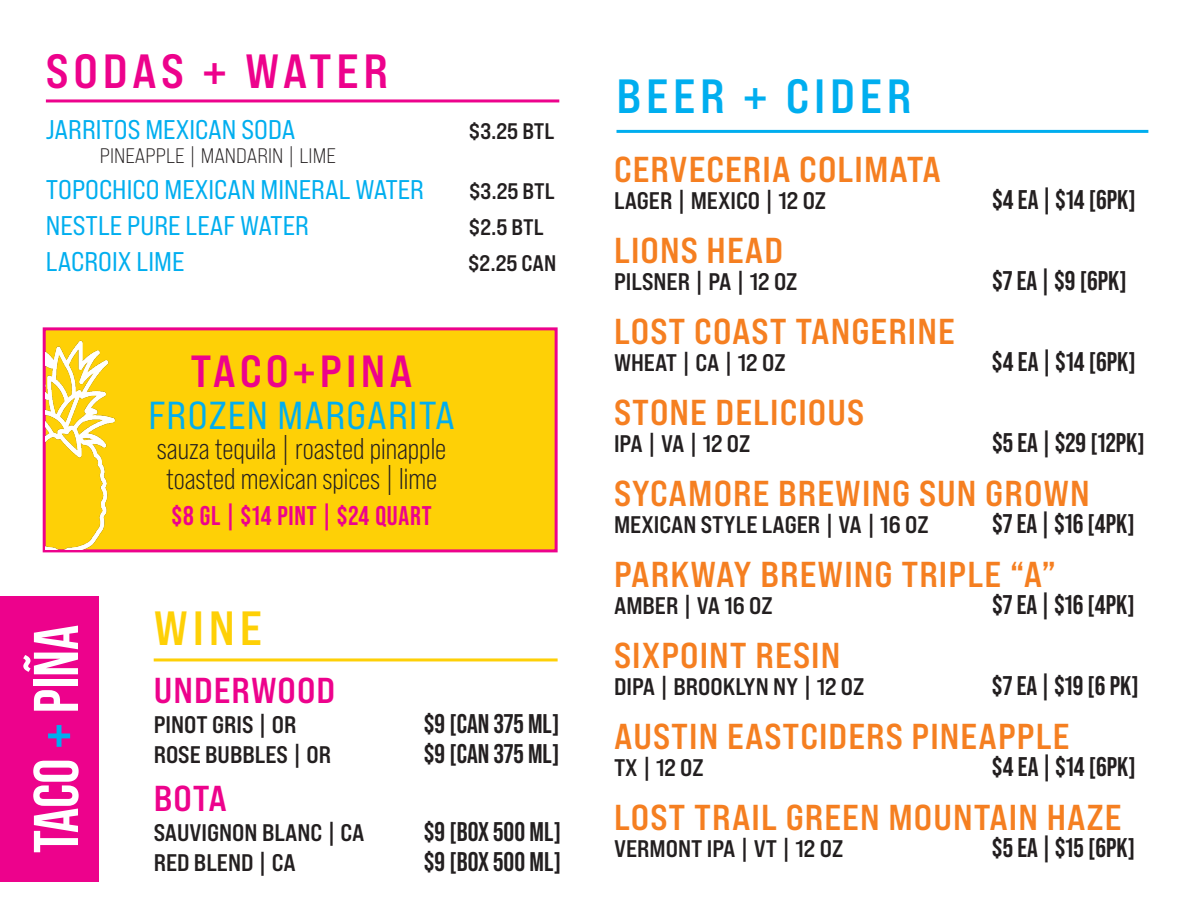
<style>
.page{position:relative;width:1188px;height:918px;background:#fff}
.page>*{position:absolute;margin:0;border:0;box-sizing:border-box;transform-origin:0 0}
.Paragraph_Style_1{font:700 63px "Bebas Neue Pro";color:#fff}
.t1{font:48px "Bebas Neue Pro Exp Bd";letter-spacing:.095em;color:#ed028c}
.t2{font:48px "Bebas Neue Pro Exp Bd";letter-spacing:.1em;color:#00aeef}
.t3{font:48px "Bebas Neue Pro Exp Bd";color:#fed006}
.t4{font:45px "Bebas Neue Pro Exp Bd";letter-spacing:.09em;color:#ed028c}
.t5{font:39px "Bebas Neue Pro Exp Rg";letter-spacing:.03em;color:#00aeef}
.t6{font:36px "Bebas Neue Pro Exp Bd";letter-spacing:.03em;color:#f57f21}
.t7{font:36px "Bebas Neue Pro Exp Bd";letter-spacing:.03em;color:#ed028c}
.t8{font:30px "Bebas Neue Pro";color:#231f20}
.t9{font:700 27px "Bebas Neue Pro";color:#231f20}
.t10{font:27px "Bebas Neue Pro Exp Rg";color:#00aeef}
.t11{font:700 27px "Bebas Neue Pro";letter-spacing:.03em;color:#ed028c}
.t12{font:24px "Bebas Neue Pro Exp Bd";color:#231f20}
.t13{font:22.5px "Bebas Neue Pro Exp Bd";color:#231f20}
.t14{font:21px "Bebas Neue Pro Exp Bk";color:#231f20}
.s1{color:#00aeef}
.s2{font-style:inherit}
</style>
<div class="page">
<div style="left:0;top:596px;width:99px;height:286px;background:#ed028c"></div>
<hr style="left:154px;top:658px;width:404px;height:3px;background:#fed006">
<hr style="left:46px;top:99px;width:513px;height:3px;background:#ed028c">
<div style="left:43px;top:327px;width:515px;height:225px;background:#fed006;border:3px solid #ed028c"></div>
<img style="left:46px;top:333px;width:72px;height:216px">
<hr style="left:617px;top:130px;width:531px;height:3px;background:#00aeef">
<p class="t1" style="left:46px;top:41px;width:344px">SODAS + WATER</p>
<p class="t10" style="left:46px;top:113px;width:251px">JARRITOS MEXICAN SODA</p>
<p class="t13" style="left:469px;top:118px;width:87px">$3.25 BTL</p>
<p class="t14" style="left:100px;top:143px;width:237px">PINEAPPLE | MANDARIN | LIME</p>
<p class="t10" style="left:46px;top:173px;width:380px">TOPOCHICO MEXICAN MINERAL WATER</p>
<p class="t13" style="left:469px;top:178px;width:87px">$3.25 BTL</p>
<p class="t10" style="left:46px;top:209px;width:264px">NESTLE PURE LEAF WATER</p>
<p class="t13" style="left:469px;top:214px;width:76px">$2.5 BTL</p>
<p class="t10" style="left:46px;top:245px;width:140px">LACROIX LIME</p>
<p class="t13" style="left:468px;top:250px;width:90px">$2.25 CAN</p>
<p class="Paragraph_Style_1" style="left:20px;top:853px;width:230px;rotate:-90deg">TACO <span class="s1">+</span> PI<span class="s2">Ñ</span>A</p>
<p class="t4" style="left:191px;top:344px;width:223px">TACO+PINA</p>
<p class="t5" style="left:148px;top:392px;width:308px">FROZEN MARGARITA</p>
<p class="t8" style="left:157px;top:432px;width:291px">sauza tequila | roasted pinapple</p>
<p class="t8" style="left:166px;top:462px;width:273px">toasted mexican spices | lime</p>
<p class="t11" style="left:172px;top:501px;width:262px">$8 GL | $14 PINT | $24 QUART</p>
<p class="t3" style="left:154px;top:599px;width:110px">WINE</p>
<p class="t7" style="left:154px;top:669px;width:183px">UNDERWOOD</p>
<p class="t12" style="left:154px;top:710px;width:144px">PINOT GRIS | OR</p>
<p class="t9" style="left:424px;top:709px;width:137px">$9 [CAN 375 ML]</p>
<p class="t12" style="left:154px;top:740px;width:179px">ROSE BUBBLES | OR</p>
<p class="t9" style="left:424px;top:739px;width:137px">$9 [CAN 375 ML]</p>
<p class="t7" style="left:154px;top:777px;width:75px">BOTA</p>
<p class="t12" style="left:154px;top:818px;width:212px">SAUVIGNON BLANC | CA</p>
<p class="t9" style="left:424px;top:817px;width:139px">$9 [BOX 500 ML]</p>
<p class="t12" style="left:154px;top:848px;width:144px">RED BLEND | CA</p>
<p class="t9" style="left:424px;top:847px;width:139px">$9 [BOX 500 ML]</p>
<p class="t2" style="left:617px;top:66px;width:297px">BEER + CIDER</p>
<p class="t6" style="left:614px;top:147px;width:328px">CERVECERIA COLIMATA</p>
<p class="t12" style="left:614px;top:185px;width:214px">LAGER | MEXICO | 12 OZ</p>
<p class="t9" style="left:992px;top:184px;width:145px">$4 EA | $14 [6PK]</p>
<p class="t6" style="left:614px;top:228px;width:171px">LIONS HEAD</p>
<p class="t12" style="left:614px;top:266px;width:185px">PILSNER | PA | 12 OZ</p>
<p class="t9" style="left:992px;top:265px;width:136px">$7 EA | $9 [6PK]</p>
<p class="t6" style="left:614px;top:309px;width:342px">LOST COAST TANGERINE</p>
<p class="t12" style="left:614px;top:347px;width:173px">WHEAT | CA | 12 OZ</p>
<p class="t9" style="left:992px;top:346px;width:145px">$4 EA | $14 [6PK]</p>
<p class="t6" style="left:614px;top:390px;width:252px">STONE DELICIOUS</p>
<p class="t12" style="left:614px;top:428px;width:138px">IPA | VA | 12 OZ</p>
<p class="t9" style="left:992px;top:427px;width:154px">$5 EA | $29 [12PK]</p>
<p class="t6" style="left:614px;top:471px;width:477px">SYCAMORE BREWING SUN GROWN</p>
<p class="t12" style="left:614px;top:509px;width:316px">MEXICAN STYLE LAGER | VA | 16 OZ</p>
<p class="t9" style="left:992px;top:508px;width:144px">$7 EA | $16 [4PK]</p>
<p class="t6" style="left:614px;top:552px;width:444px">PARKWAY BREWING TRIPLE “A”</p>
<p class="t12" style="left:614px;top:590px;width:160px">AMBER | VA 16 OZ</p>
<p class="t9" style="left:992px;top:589px;width:144px">$7 EA | $16 [4PK]</p>
<p class="t6" style="left:614px;top:633px;width:228px">SIXPOINT RESIN</p>
<p class="t12" style="left:614px;top:671px;width:252px">DIPA | BROOKLYN NY | 12 OZ</p>
<p class="t9" style="left:992px;top:670px;width:148px">$7 EA | $19 [6 PK]</p>
<p class="t6" style="left:614px;top:714px;width:457px">AUSTIN EASTCIDERS PINEAPPLE</p>
<p class="t12" style="left:614px;top:752px;width:91px">TX | 12 OZ</p>
<p class="t9" style="left:992px;top:751px;width:145px">$4 EA | $14 [6PK]</p>
<p class="t6" style="left:614px;top:795px;width:509px">LOST TRAIL GREEN MOUNTAIN HAZE</p>
<p class="t12" style="left:614px;top:833px;width:231px">VERMONT IPA | VT | 12 OZ</p>
<p class="t9" style="left:992px;top:832px;width:145px">$5 EA | $15 [6PK]</p>
</div>
